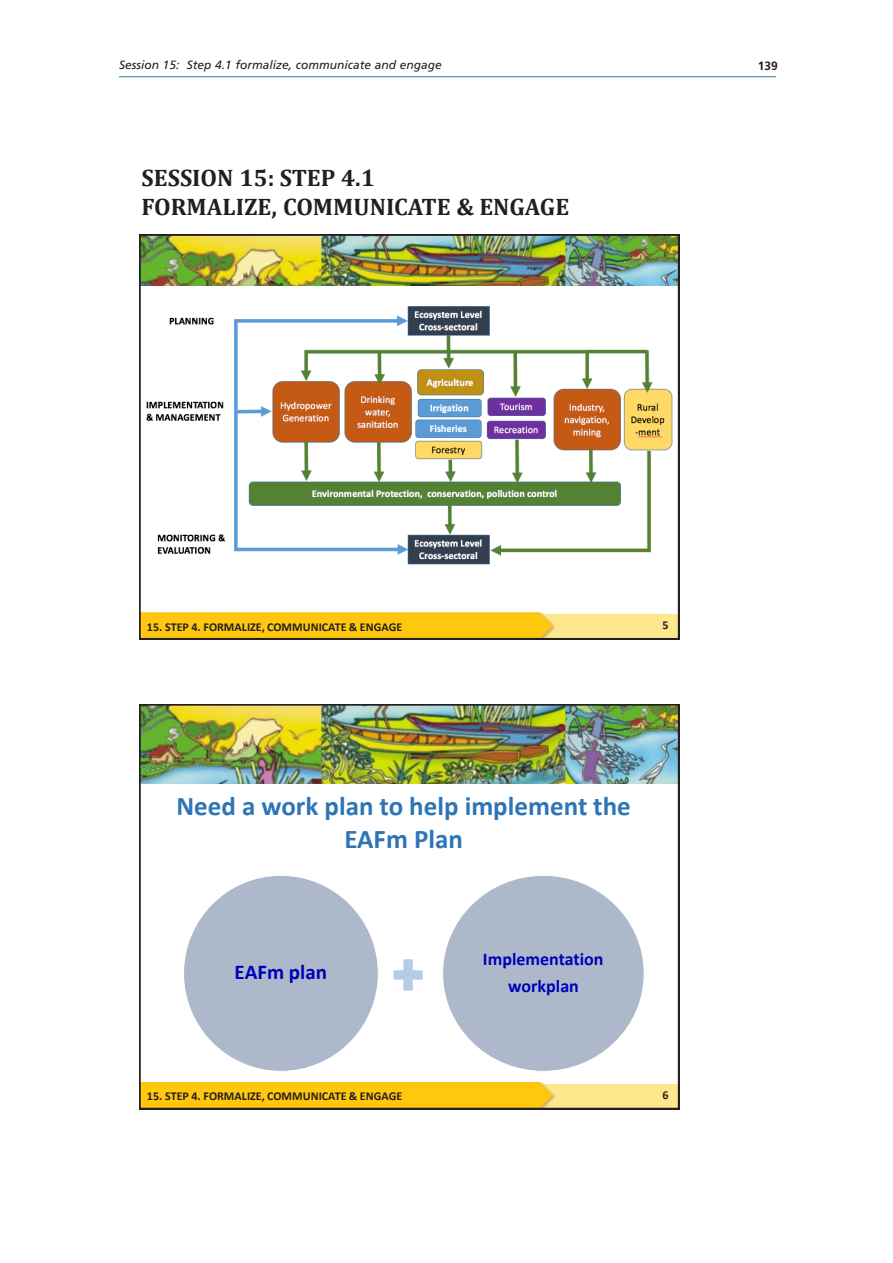
<style>
.page{position:relative;width:893px;height:1263px;background:#fff}
.page>*{position:absolute;margin:0;border:0;box-sizing:border-box;transform-origin:0 0}
.t1{font:700 27px/32.4px "Calibri";color:#2e75b6;text-align:center}
.t2{font:700 24px/28.8px "Cambria";color:#231f20}
.t3{font:700 21px "Calibri";color:#0000ba}
.t4{font:700 18px/27px "Calibri";color:#0000ba;text-align:center}
.t5{font:700 12px "Calibri";color:#231f20}
.RunningHead{font:italic 12px "Frutiger LT Std";color:#231f20}
.t6{font:700 12px "Frutiger LT Std";color:#231f20}
</style>
<div class="page">
<hr style="left:119px;top:76px;width:657px;height:1px;background:#2e8191">
<img style="left:139px;top:234px;width:540px;height:405px">
<img style="left:139px;top:704px;width:540px;height:405px">
<p class="RunningHead" style="left:119px;top:57px;width:324px">Session 15: Step 4.1 formalize, communicate and engage</p>
<p class="t2" style="left:142px;top:163px;width:429px">SESSION 15: STEP 4.1<br>FORMALIZE, COMMUNICATE &amp; ENGAGE</p>
<p class="t6" style="left:758px;top:59px;width:22px">139</p>
<p class="t5" style="left:147px;top:619px;width:257px">15. STEP 4. FORMALIZE, COMMUNICATE &amp; ENGAGE</p>
<p class="t5" style="left:662px;top:618px;width:8px">5</p>
<p class="t1" style="left:176px;top:790px;width:456px">Need a work plan to help implement the<br>EAFm Plan</p>
<p class="t3" style="left:235px;top:959px;width:94px">EAFm plan</p>
<p class="t4" style="left:483px;top:945px;width:122px">Implementation workplan</p>
<p class="t5" style="left:147px;top:1089px;width:257px">15. STEP 4. FORMALIZE, COMMUNICATE &amp; ENGAGE</p>
<p class="t5" style="left:662px;top:1087px;width:8px">6</p>
</div>
